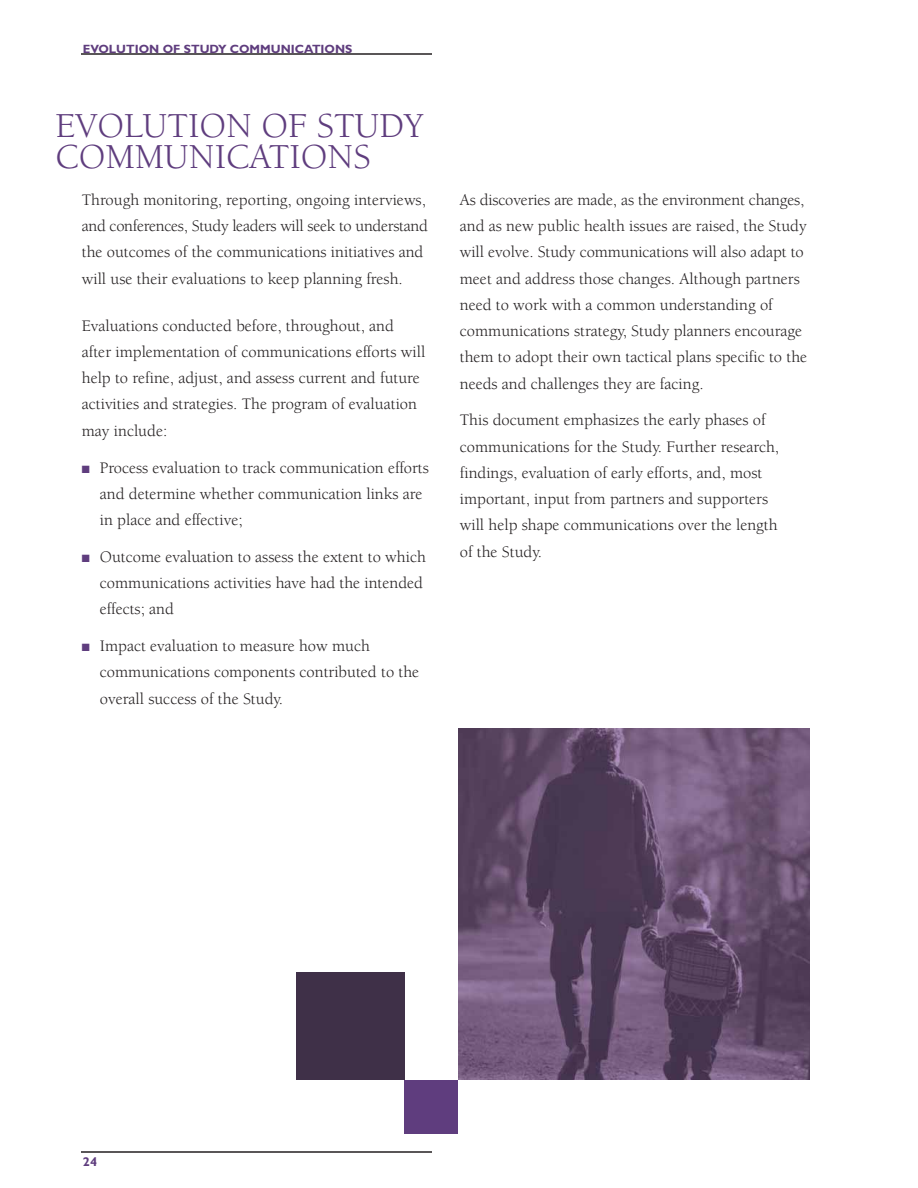
<style>
.page{position:relative;width:918px;height:1188px;background:#fff}
.page>*{position:absolute;margin:0;border:0;box-sizing:border-box;transform-origin:0 0}
.t1{font:36px/31.5px "Berkeley";color:#5f3d7e}
.t2{font:16.5px/26.2px "Berkeley";color:#231f20}
.t3{font:700 12.75px "Gill Sans";color:#5f3d7e}
.t4{font:700 12px "Gill Sans";color:#5f3d7e}
.s1{color:#5f3d7e}
</style>
<div class="page">
<hr style="left:81px;top:53px;width:351px;height:2px;background:#231f20">
<hr style="left:81px;top:1151px;width:351px;height:2px;background:#231f20">
<div style="left:404px;top:1080px;width:54px;height:54px;background:#5f3d7e"></div>
<div style="left:296px;top:972px;width:108px;height:108px;background:#3f3048"></div>
<img style="left:458px;top:728px;width:352px;height:352px">
<p class="t4" style="left:83px;top:44px;width:271px">EVOLUTION OF STUDY COMMUNICATIONS</p>
<p class="t1" style="left:56px;top:113px;width:369px">EVOLUTION OF STUDY<br>COMMUNICATIONS</p>
<p class="t2" style="left:82px;top:188px;width:348px">Through monitoring, reporting, ongoing interviews, and conferences, Study leaders will seek to understand the outcomes of the communications initiatives and will use their evaluations to keep planning fresh.</p>
<p class="t2" style="left:82px;top:314px;width:345px">Evaluations conducted before, throughout, and after implementation of communications efforts will help to refine, adjust, and assess current and future activities and strategies. The program of evaluation may include:</p>
<p class="t2" style="left:100px;top:456px;width:331px;text-indent:-18px"><span class="s1">■</span> Process evaluation to track communication efforts and determine whether communication links are in place and effective;</p>
<p class="t2" style="left:100px;top:545px;width:328px;text-indent:-18px"><span class="s1">■</span> Outcome evaluation to assess the extent to which communications activities have had the intended effects; and</p>
<p class="t2" style="left:100px;top:634px;width:321px;text-indent:-18px"><span class="s1">■</span> Impact evaluation to measure how much communications components contributed to the overall success of the Study.</p>
<p class="t2" style="left:460px;top:188px;width:349px">As discoveries are made, as the environment changes, and as new public health issues are raised, the Study will evolve. Study communications will also adapt to meet and address those changes. Although partners need to work with a common understanding of communications strategy, Study planners encourage them to adopt their own tactical plans specific to the needs and challenges they are facing.</p>
<p class="t2" style="left:460px;top:408px;width:321px">This document emphasizes the early phases of communications for the Study. Further research, findings, evaluation of early efforts, and, most important, input from partners and supporters will help shape communications over the length of the Study.</p>
<p class="t3" style="left:83px;top:1157px;width:16px">24</p>
</div>
